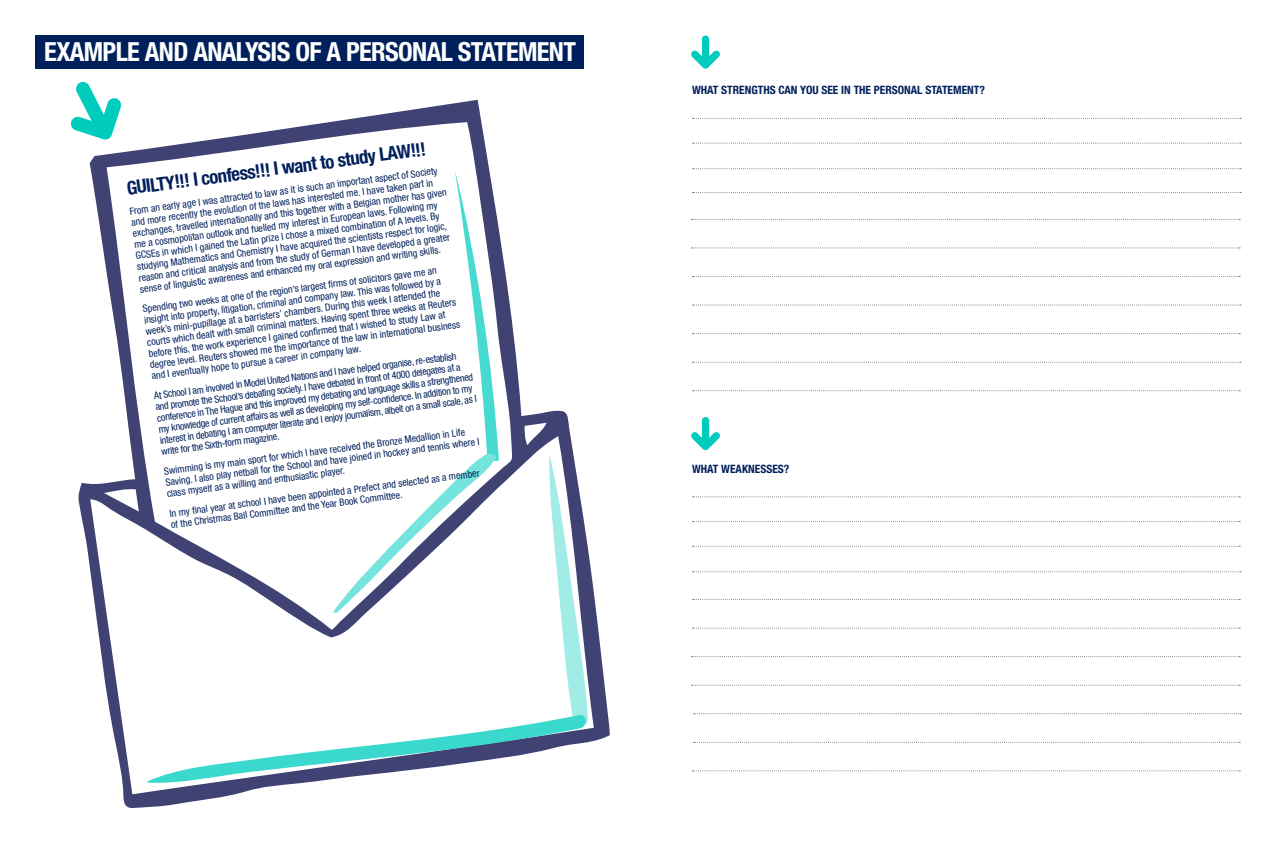
<style>
.page{position:relative;width:1276px;height:851px;background:#fff}
.page>*{position:absolute;margin:0;border:0;box-sizing:border-box;transform-origin:0 0}
.t1{font:700 condensed 26.38px "Helvetica Neue LT Std";letter-spacing:-.025em;color:#fff}
.t2{font:700 condensed 18.75px "Helvetica Neue LT Std";color:#00205b}
.t3{font:700 condensed 11.5px "Helvetica Neue LT Std";color:#00205b}
.t4{font:condensed 10px/11.4px "Helvetica Neue LT Std";color:#00205b}
</style>
<div class="page">
<div style="left:35px;top:35px;width:549px;height:34px;background:#00205b"></div>
<svg style="left:692px;top:118px;width:549px;height:1px"></svg>
<svg style="left:692px;top:143px;width:549px;height:1px"></svg>
<svg style="left:692px;top:168px;width:549px;height:1px"></svg>
<svg style="left:692px;top:192px;width:549px;height:1px"></svg>
<svg style="left:692px;top:496px;width:548px;height:1px"></svg>
<svg style="left:692px;top:521px;width:548px;height:1px"></svg>
<svg style="left:692px;top:545px;width:548px;height:1px"></svg>
<svg style="left:692px;top:571px;width:549px;height:1px"></svg>
<svg style="left:691px;top:219px;width:549px;height:1px"></svg>
<svg style="left:692px;top:390px;width:548px;height:1px"></svg>
<svg style="left:691px;top:247px;width:549px;height:1px"></svg>
<svg style="left:692px;top:276px;width:548px;height:1px"></svg>
<svg style="left:692px;top:304px;width:549px;height:1px"></svg>
<svg style="left:692px;top:333px;width:548px;height:1px"></svg>
<svg style="left:692px;top:361px;width:549px;height:1px"></svg>
<svg style="left:692px;top:599px;width:548px;height:1px"></svg>
<svg style="left:692px;top:627px;width:548px;height:1px"></svg>
<svg style="left:691px;top:656px;width:549px;height:1px"></svg>
<svg style="left:691px;top:684px;width:549px;height:1px"></svg>
<svg style="left:693px;top:713px;width:548px;height:1px"></svg>
<svg style="left:692px;top:770px;width:548px;height:1px"></svg>
<svg style="left:691px;top:36px;width:29px;height:33px"></svg>
<svg style="left:691px;top:417px;width:29px;height:33px"></svg>
<svg style="left:78px;top:100px;width:532px;height:708px"></svg>
<svg style="left:147px;top:172px;width:444px;height:612px"></svg>
<svg style="left:70px;top:81px;width:51px;height:58px"></svg>
<h1 class="t1" style="left:44px;top:36px;width:533px">EXAMPLE AND ANALYSIS OF A PERSONAL STATEMENT</h1>
<h2 class="t2" style="left:125px;top:178px;width:303px;rotate:-8deg">GUILTY!!! I confess!!! I want to study LAW!!!</h2>
<p class="t4" style="left:129px;top:204px;width:318px;rotate:-7deg">From an early age I was attracted to law as it is such an important aspect of Society and more recently the evolution of the laws has interested me. I have taken part in exchanges, travelled internationally and this together with a Belgian mother has given me a cosmopolitan outlook and fuelled my interest in European laws. Following my GCSEs in which I gained the Latin prize I chose a mixed combination of A levels. By studying Mathematics and Chemistry I have acquired the scientists respect for logic, reason and critical analysis and from the study of German I have developed a greater sense of linguistic awareness and enhanced my oral expression and writing skills.</p>
<p class="t4" style="left:142px;top:302px;width:314px;rotate:-7deg">Spending two weeks at one of the region’s largest fi rms of solicitors gave me an insight into property, litigation, criminal and company law. This was followed by a week’s mini-pupillage at a barristers’ chambers. During this week I attended the courts which dealt with small criminal matters. Having spent three weeks at Reuters before this, the work experience I gained confi rmed that I wished to study Law at degree level. Reuters showed me the importance of the law in international business and I eventually hope to pursue a career in company law.</p>
<p class="t4" style="left:153px;top:388px;width:321px;rotate:-7deg">At School I am involved in Model United Nations and I have helped organise, re-establish and promote the School’s debating society. I have debated in front of 4000 delegates at a conference in The Hague and this improved my debating and language skills a strengthened my knowledge of current affairs as well as developing my self-confi dence. In addition to my interest in debating I am computer literate and I enjoy journalism, albeit on a small scale, as I write for the Sixth-form magazine.</p>
<p class="t4" style="left:163px;top:464px;width:318px;rotate:-7deg">Swimming is my main sport for which I have received the Bronze Medallion in Life<br>Saving. I also play netball for the School and have joined in hockey and tennis where I class myself as a willing and enthusiastic player.</p>
<p class="t4" style="left:169px;top:506px;width:314px;rotate:-7deg">In my fi nal year at school I have been appointed a Prefect and selected as a member of the Christmas Ball Committee and the Year Book Committee.</p>
<p class="t3" style="left:692px;top:83px;width:294px">WHAT STRENGTHS CAN YOU SEE IN THE PERSONAL STATEMENT?</p>
<p class="t3" style="left:692px;top:461px;width:99px">WHAT WEAKNESSES?</p>
</div>
